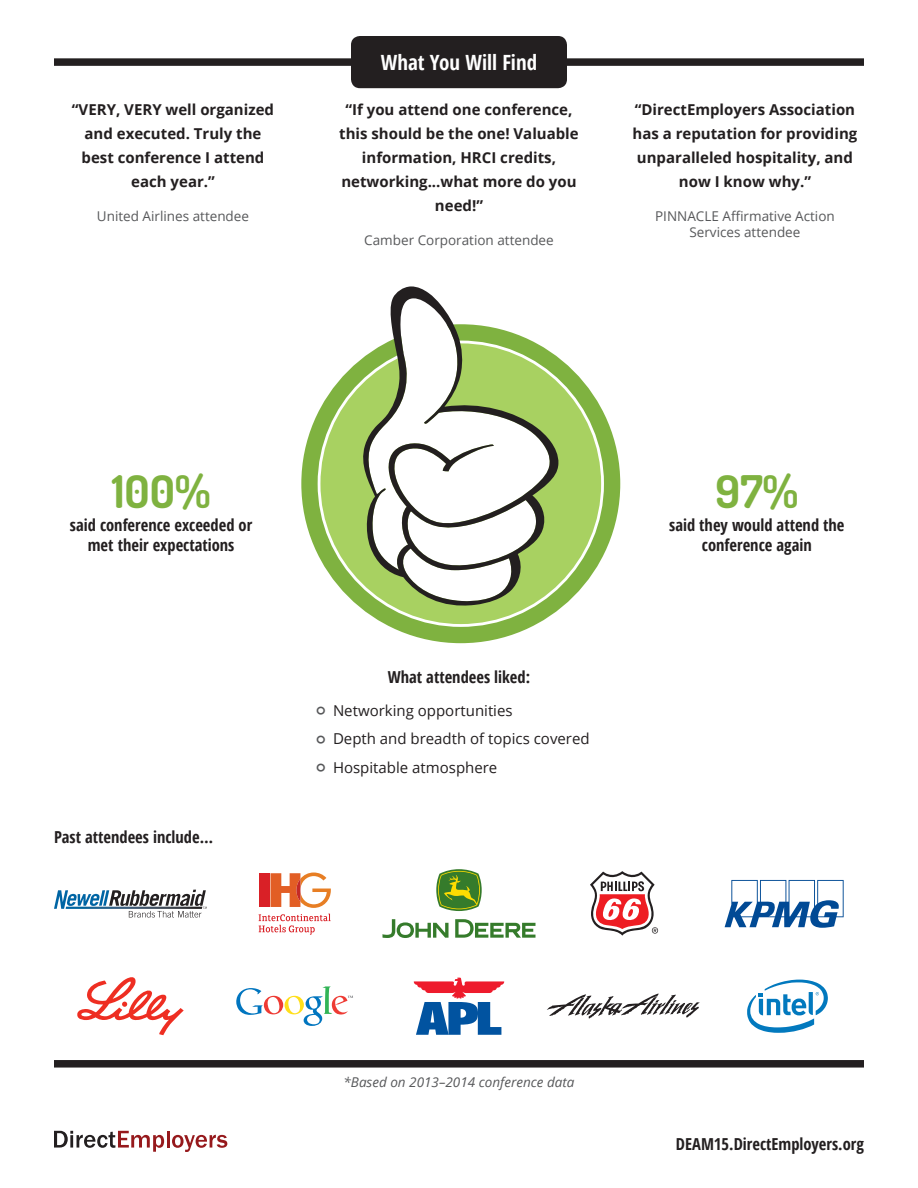
<style>
.page{position:relative;width:918px;height:1188px;background:#fff}
.page>*{position:absolute;margin:0;border:0;box-sizing:border-box;transform-origin:0 0}
.number_callouts{font:700 45px "Dosis";color:#7fb240}
.t1{font:700 condensed 21px "Open Sans";color:#fff}
.t2{font:700 condensed 16.5px/19.8px "Open Sans";color:#231f20;text-align:center}
.quote{font:700 15px/24px "Open Sans";color:#231f20;text-align:center}
.BL1{font:15px "Open Sans";color:#231f20}
.cite{font:13.5px/16.2px "Open Sans";color:#57585a;text-align:center}
.cite-2{font:italic 13.5px "Open Sans";color:#57585a}
.s1{font-size:27px;color:#57585a}
</style>
<div class="page">
<div style="left:54px;top:58px;width:810px;height:8px;background:#231f20"></div>
<div style="left:351px;top:36px;width:216px;height:52px;background:#231f20;border-radius:9px"></div>
<div style="left:301px;top:324px;width:319px;height:319px;background:#7fb240;border-radius:50%"></div>
<div style="left:319px;top:342px;width:284px;height:283px;background:#a8d161;border-radius:50%"></div>
<svg style="left:359px;top:286px;width:200px;height:323px;fill:#fff"></svg>
<svg style="left:455px;top:919px;width:81px;height:19px"></svg>
<svg style="left:382px;top:919px;width:67px;height:19px"></svg>
<svg style="left:436px;top:869px;width:46px;height:42px;background:#749e41"></svg>
<svg style="left:54px;top:890px;width:153px;height:28px"></svg>
<svg style="left:725px;top:880px;width:119px;height:48px"></svg>
<svg style="left:590px;top:871px;width:68px;height:65px"></svg>
<svg style="left:259px;top:914px;width:72px;height:21px"></svg>
<svg style="left:270px;top:873px;width:61px;height:35px"></svg>
<div style="left:259px;top:873px;width:10px;height:34px;background:#d92026"></div>
<svg style="left:414px;top:978px;width:90px;height:57px"></svg>
<svg style="left:77px;top:977px;width:107px;height:58px"></svg>
<svg style="left:747px;top:980px;width:81px;height:53px"></svg>
<svg style="left:547px;top:994px;width:153px;height:25px"></svg>
<svg style="left:236px;top:986px;width:117px;height:40px"></svg>
<div style="left:54px;top:1060px;width:810px;height:8px;background:#231f20"></div>
<svg style="left:54px;top:1131px;width:173px;height:21px"></svg>
<p class="quote" style="left:72px;top:97px;width:204px">“VERY, VERY well organized and executed. Truly the best conference I attend each year.”</p>
<p class="cite" style="left:97px;top:208px;width:154px">United Airlines attendee</p>
<h1 class="t1" style="left:381px;top:48px;width:158px">What You Will Find</h1>
<p class="quote" style="left:339px;top:97px;width:241px">“If you attend one conference, this should be the one! Valuable information, HRCI credits, networking...what more do you need!”</p>
<p class="cite" style="left:364px;top:232px;width:191px">Camber Corporation attendee</p>
<p class="quote" style="left:633px;top:97px;width:226px">“DirectEmployers Association has a reputation for providing unparalleled hospitality, and now I know why.”</p>
<p class="cite" style="left:655px;top:208px;width:181px">PINNACLE Affirmative Action<br>Services attendee</p>
<p class="number_callouts" style="left:112px;top:463px;width:100px">100%</p>
<h2 class="t2" style="left:70px;top:515px;width:184px">said conference exceeded or met their expectations</h2>
<h2 class="t2" style="left:54px;top:826px;width:161px">Past attendees include…</h2>
<h2 class="t2" style="left:388px;top:666px;width:144px">What attendees liked:</h2>
<p class="BL1" style="left:315px;top:700px;width:199px"><span class="s1">°</span> Networking opportunities</p>
<p class="BL1" style="left:315px;top:728px;width:276px"><span class="s1">°</span> Depth and breadth of topics covered</p>
<p class="BL1" style="left:315px;top:757px;width:184px"><span class="s1">°</span> Hospitable atmosphere</p>
<p class="number_callouts" style="left:716px;top:463px;width:84px">97%</p>
<h2 class="t2" style="left:669px;top:515px;width:177px">said they would attend the conference again</h2>
<p class="cite-2" style="left:343px;top:1073px;width:233px">*Based on 2013–2014 conference data</p>
<h2 class="t2" style="left:676px;top:1134px;width:190px">DEAM15.DirectEmployers.org</h2>
</div>
